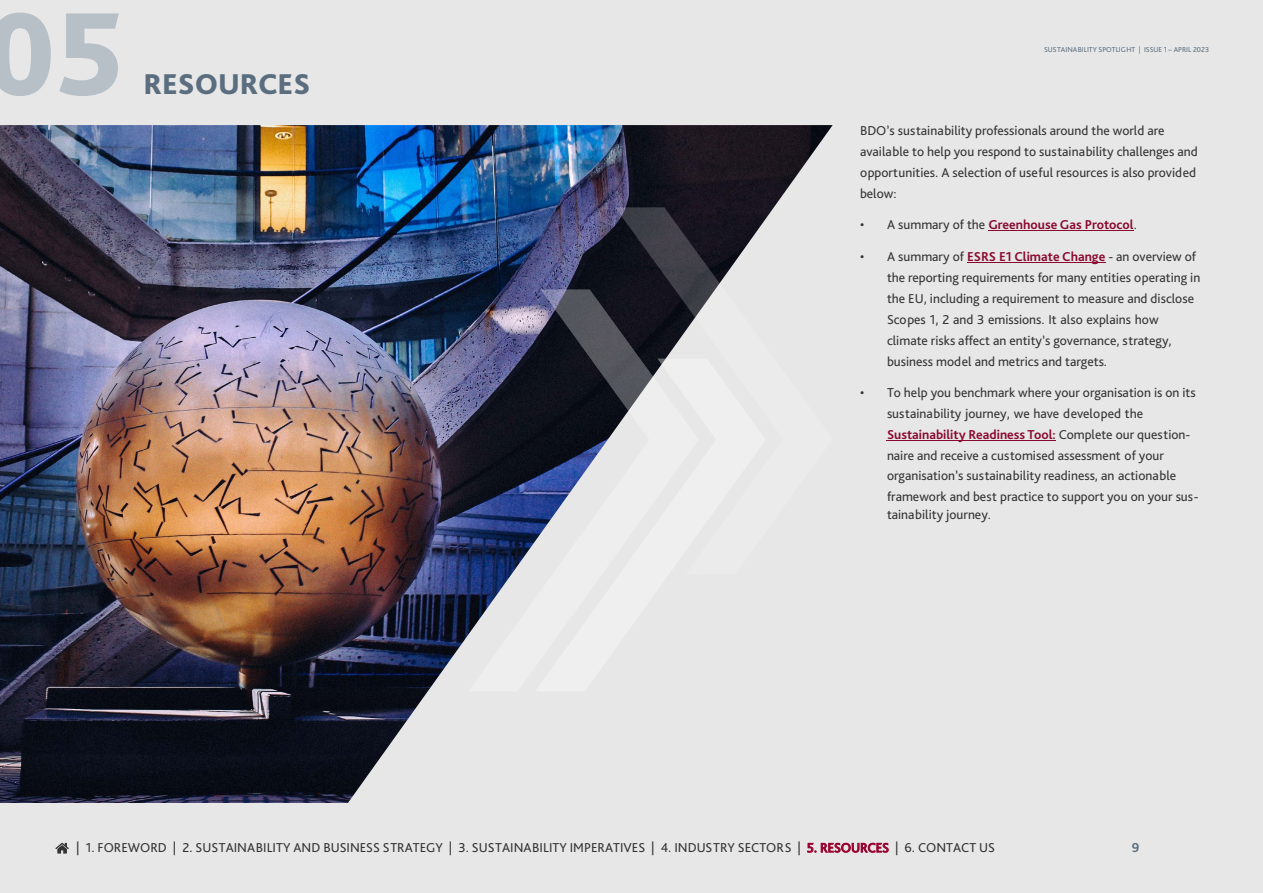
<style>
.page{position:relative;width:1263px;height:893px;background:#e7e7e7}
.page>*{position:absolute;margin:0;border:0;box-sizing:border-box;transform-origin:0 0}
.t1{font:800 123.45px "Bliss 2";color:#b7bfc7}
.t2{font:800 30px "Bliss 2";color:#5b6e7f}
.t3{font:700 13.65px "Bliss 2";color:#5b6e7f}
.t4{font:13.5px/21px "Bliss Pro";color:#343434}
.t5{font:13.5px "Bliss Pro";color:#333}
.t6{font:700 13.5px "Bliss 2";color:#8a082f}
.t7{font:7.5px "Bliss Pro";color:#5b6e7f}
.s1{font-family:"Bliss Pro";font-weight:400;color:#343434}
.s2{font-family:"Bliss 2";font-weight:700;color:#8a082f}
.s3{color:#98002e}
</style>
<div class="page">
<img style="left:0;top:125px;width:833px;height:678px">
<svg style="left:55px;top:843px;width:14px;height:10px"></svg>
<hr style="left:988px;top:230px;width:146px;height:1px;background:#8a082f">
<hr style="left:967px;top:262px;width:138px;height:1px;background:#8a082f">
<hr style="left:887px;top:440px;width:169px;height:1px;background:#8a082f">
<svg style="left:615px;top:207px;width:218px;height:367px"></svg>
<svg style="left:468px;top:289px;width:231px;height:402px"></svg>
<svg style="left:535px;top:359px;width:231px;height:332px"></svg>
<h1 class="t1" style="left:-16px;top:-23px;width:141px">05</h1>
<h2 class="t2" style="left:143px;top:65px;width:168px">RESOURCES</h2>
<p class="t7" style="left:1044px;top:45px;width:166px">SUSTAINABILITY SPOTLIGHT | ISSUE 1 – APRIL 2023</p>
<p class="t4" style="left:860px;top:119px;width:339px">BDO’s sustainability professionals around the world are available to help you respond to sustainability challenges and opportunities. A selection of useful resources is also provided below:</p>
<p class="t6" style="left:860px;top:216px;width:278px"><span class="s1">• A summary of the</span> Greenhouse Gas Protocol<span class="s1">.</span></p>
<p class="t4" style="left:887px;top:245px;width:315px;text-indent:-27px">• A summary of <span class="s2">ESRS E1 Climate Change</span> - an overview of the reporting requirements for many entities operating in the EU, including a requirement to measure and disclose Scopes 1, 2 and 3 emissions. It also explains how climate risks affect an entity’s governance, strategy, business model and metrics and targets.</p>
<p class="t4" style="left:887px;top:382px;width:310px;text-indent:-27px">• To help you benchmark where your organisation is on its sustainability journey, we have developed the</p>
<p class="t6" style="left:887px;top:426px;width:305px">Sustainability Readiness Tool: <span class="s1">Complete our question-</span></p>
<p class="t4" style="left:887px;top:444px;width:313px">naire and receive a customised assessment of your organisation’s sustainability readiness, an actionable framework and best practice to support you on your sus-</p>
<p class="t4" style="left:887px;top:504px;width:106px">tainability journey.</p>
<p class="t5" style="left:76px;top:839px;width:920px">| 1. FOREWORD | 2. SUSTAINABILITY AND BUSINESS STRATEGY | 3. SUSTAINABILITY IMPERATIVES | 4. INDUSTRY SECTORS | <span class="s3">5. RESOURCES</span> | 6. CONTACT US</p>
<p class="t3" style="left:1132px;top:839px;width:9px">9</p>
</div>
